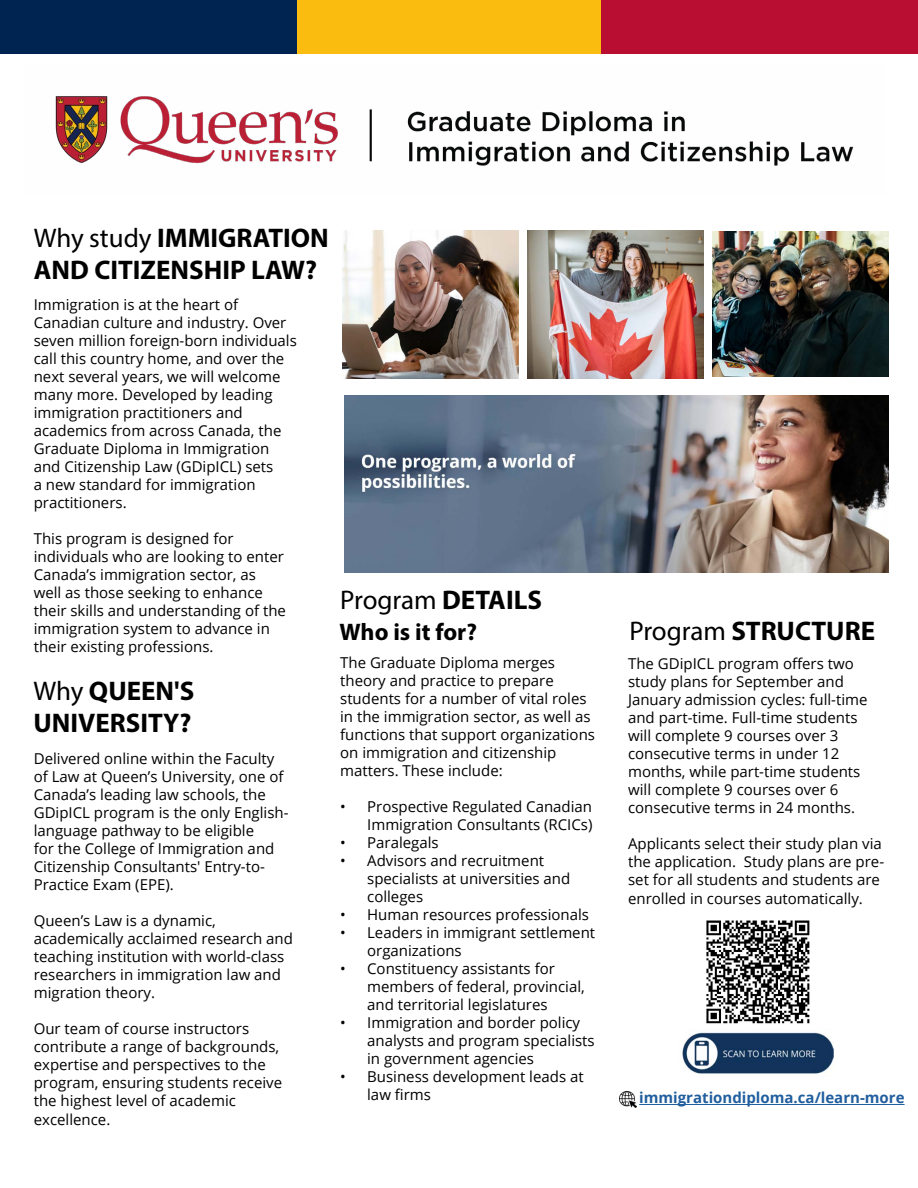
<style>
.page{position:relative;width:918px;height:1188px;background:#fff}
.page>*{position:absolute;margin:0;border:0;box-sizing:border-box;transform-origin:0 0}
.t1{font:700 27px/32.4px "Myriad Pro";color:#000}
.t2{font:27px "Myriad Pro";letter-spacing:-.005em;color:#000}
.t3{font:700 24px "Myriad Pro";color:#000}
.t4{font:15px/18px "Open Sans";color:#000}
.t5{font:700 15px "Open Sans";color:#215e9e}
.s1{font-weight:400}
.s2{font-weight:700}
</style>
<div class="page">
<img style="left:55px;top:96px;width:799px;height:70px">
<div style="left:0;top:0;width:304px;height:54px;background:#002452"></div>
<div style="left:297px;top:0;width:306px;height:54px;background:#fabd0f"></div>
<div style="left:602px;top:0;width:316px;height:54px;background:#b90e31"></div>
<img style="left:344px;top:395px;width:545px;height:177px">
<img style="left:342px;top:231px;width:176px;height:147px">
<img style="left:528px;top:231px;width:176px;height:147px">
<img style="left:713px;top:231px;width:176px;height:146px">
<img style="left:706px;top:920px;width:104px;height:104px">
<img style="left:682px;top:1032px;width:152px;height:42px">
<hr style="left:639px;top:1104px;width:266px;height:1px;background:#215e9e">
<img style="left:620px;top:1091px;width:16px;height:17px">
<h1 class="t1" style="left:34px;top:221px;width:297px"><span class="s1">Why study</span> IMMIGRATION<br>AND CITIZENSHIP LAW?</h1>
<p class="t4" style="left:34px;top:295px;width:265px">Immigration is at the heart of<br>Canadian culture and industry. Over seven million foreign-born individuals call this country home, and over the next several years, we will welcome many more. Developed by leading immigration practitioners and academics from across Canada, the<br>Graduate Diploma in Immigration and Citizenship Law (GDipICL) sets<br>a new standard for immigration practitioners.</p>
<p class="t4" style="left:34px;top:529px;width:254px">This program is designed for individuals who are looking to enter<br>Canada’s immigration sector, as well as those seeking to enhance their skills and understanding of the immigration system to advance in their existing professions.</p>
<h1 class="t1" style="left:33px;top:673px;width:162px"><span class="s1">Why</span> QUEEN'S<br>UNIVERSITY?</h1>
<p class="t4" style="left:34px;top:749px;width:256px">Delivered online within the Faculty of Law at Queen’s University, one of Canada’s leading law schools, the GDipICL program is the only English&shy;language pathway to be eligible<br>for the College of Immigration and Citizenship Consultants' Entry-to-Practice Exam (EPE).</p>
<p class="t4" style="left:34px;top:911px;width:261px">Queen’s Law is a dynamic, academically acclaimed research and teaching institution with world-class researchers in immigration law and migration theory.</p>
<p class="t4" style="left:34px;top:1019px;width:250px">Our team of course instructors contribute a range of backgrounds, expertise and perspectives to the program, ensuring students receive the highest level of academic excellence.</p>
<h1 class="t2" style="left:340px;top:583px;width:203px">Program <span class="s2">DETAILS</span></h1>
<h2 class="t3" style="left:340px;top:616px;width:139px">Who is it for?</h2>
<p class="t4" style="left:340px;top:653px;width:256px">The Graduate Diploma merges theory and practice to prepare students for a number of vital roles in the immigration sector, as well as functions that support organizations on immigration and citizenship matters. These include:</p>
<p class="t4" style="left:340px;top:797px;width:254px;text-align:right">• Prospective Regulated Canadian<br>Immigration Consultants (RCICs)</p>
<p class="t4" style="left:340px;top:833px;width:100px">• Paralegals</p>
<p class="t4" style="left:367px;top:851px;width:205px;text-indent:-27px">• Advisors and recruitment specialists at universities and colleges</p>
<p class="t4" style="left:340px;top:905px;width:250px">• Human resources professionals</p>
<p class="t4" style="left:367px;top:923px;width:230px;text-indent:-27px">• Leaders in immigrant settlement organizations</p>
<p class="t4" style="left:367px;top:959px;width:219px;text-indent:-27px">• Constituency assistants for members of federal, provincial, and territorial legislatures</p>
<p class="t4" style="left:367px;top:1013px;width:229px;text-indent:-27px">• Immigration and border policy analysts and program specialists in government agencies</p>
<p class="t4" style="left:367px;top:1067px;width:218px;text-indent:-27px">• Business development leads at law firms</p>
<h1 class="t1" style="left:629px;top:614px;width:247px"><span class="s1">Program</span> STRUCTURE</h1>
<p class="t4" style="left:628px;top:654px;width:241px">The GDipICL program offers two study plans for September and<br>January admission cycles: full-time and part-time. Full-time students will complete 9 courses over 3 consecutive terms in under 12 months, while part-time students will complete 9 courses over 6 consecutive terms in 24 months.</p>
<p class="t4" style="left:628px;top:834px;width:258px">Applicants select their study plan via the application. Study plans are pre&shy;set for all students and students are enrolled in courses automatically.</p>
<p class="t5" style="left:639px;top:1087px;width:267px">immigrationdiploma.ca/learn-more</p>
</div>
